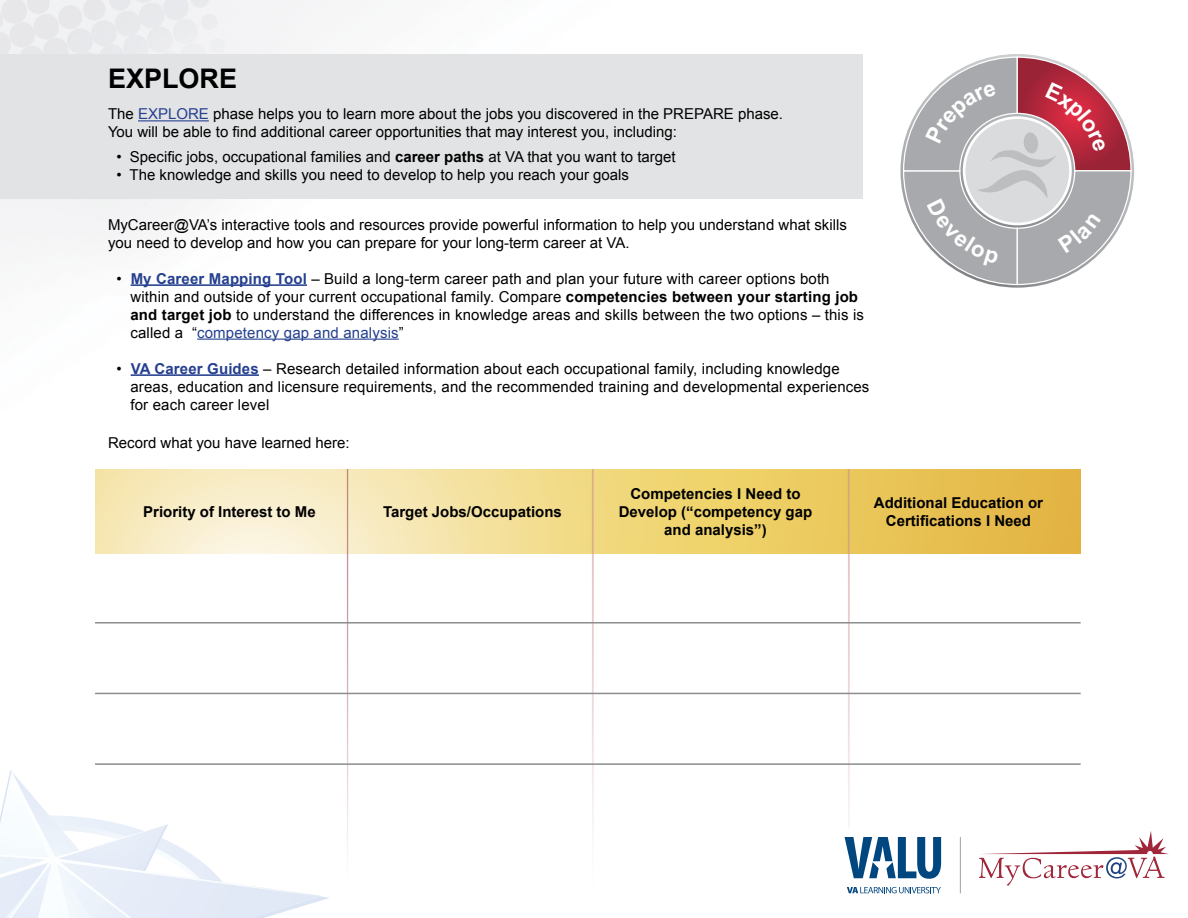
<style>
.page{position:relative;width:1188px;height:918px;background:#fff}
.page>*{position:absolute;margin:0;border:0;box-sizing:border-box;transform-origin:0 0}
.t1{font:700 27px "Arial";color:#000}
.t2{font:15px/18px "Arial";color:#000}
.t3{font:700 15px/18px "Arial";color:#000;text-align:center}
.s1{color:#25408f}
.s2{font-weight:700}
.s3{font-weight:700;color:#25408f}
</style>
<div class="page">
<svg style="left:979px;top:831px;width:190px;height:55px"></svg>
<svg style="left:847px;top:887px;width:94px;height:6px"></svg>
<svg style="left:845px;top:837px;width:96px;height:42px"></svg>
<hr style="left:960px;top:837px;width:1px;height:56px;background:#9fa1a4">
<svg style="left:0;top:772px;width:322px;height:146px"></svg>
<svg style="left:95px;top:470px;width:986px;height:84px;background:#f0d78a"></svg>
<div style="left:0;top:54px;width:863px;height:145px;background:#e2e3e4"></div>
<hr style="left:138px;top:120px;width:71px;height:1px;background:#25408f">
<hr style="left:131px;top:284px;width:176px;height:2px;background:#25408f">
<hr style="left:197px;top:339px;width:202px;height:1px;background:#25408f">
<hr style="left:131px;top:374px;width:128px;height:2px;background:#25408f">
<svg style="left:900px;top:54px;width:234px;height:234px"></svg>
<img style="left:328px;top:470px;width:33px;height:428px">
<img style="left:574px;top:470px;width:33px;height:358px">
<img style="left:834px;top:470px;width:29px;height:357px">
<hr style="left:95px;top:622px;width:986px;height:2px;background:#8b8d8f">
<hr style="left:95px;top:693px;width:986px;height:1px;background:#8b8d8f">
<hr style="left:95px;top:763px;width:986px;height:2px;background:#8b8d8f">
<svg style="left:902px;top:56px;width:230px;height:230px"></svg>
<p class="t1" style="left:108px;top:61px;width:131px">EXPLORE</p>
<p class="t2" style="left:108px;top:105px;width:677px">The <span class="s1">EXPLORE</span> phase helps you to learn more about the jobs you discovered in the PREPARE phase.</p>
<p class="t2" style="left:108px;top:123px;width:570px">You will be able to find additional career opportunities that may interest you, including:</p>
<p class="t2" style="left:116px;top:148px;width:561px">• Specific jobs, occupational families and <span class="s2">career paths</span> at VA that you want to target</p>
<p class="t2" style="left:116px;top:166px;width:514px">• The knowledge and skills you need to develop to help you reach your goals</p>
<p class="t2" style="left:108px;top:215px;width:740px">MyCareer@VA’s interactive tools and resources provide powerful information to help you understand what skills you need to develop and how you can prepare for your long-term career at VA.</p>
<p class="t2" style="left:130px;top:269px;width:735px;text-indent:-14px">• <span class="s3">My Career Mapping Tool</span> – Build a long-term career path and plan your future with career options both within and outside of your current occupational family. Compare <span class="s2">competencies between your starting job and target job</span> to understand the differences in knowledge areas and skills between the two options – this is called a “<span class="s1">competency gap and analysis</span>”</p>
<p class="t2" style="left:130px;top:359px;width:740px;text-indent:-14px">• <span class="s3">VA Career Guides</span> – Research detailed information about each occupational family, including knowledge areas, education and licensure requirements, and the recommended training and developmental experiences for each career level</p>
<p class="t2" style="left:108px;top:434px;width:243px">Record what you have learned here:</p>
<p class="t3" style="left:143px;top:503px;width:174px">Priority of Interest to Me</p>
<p class="t3" style="left:383px;top:503px;width:180px">Target Jobs/Occupations</p>
<p class="t3" style="left:619px;top:485px;width:195px">Competencies I Need to<br>Develop (“competency gap and analysis”)</p>
<p class="t3" style="left:874px;top:494px;width:171px">Additional Education or<br>Certifications I Need</p>
</div>
